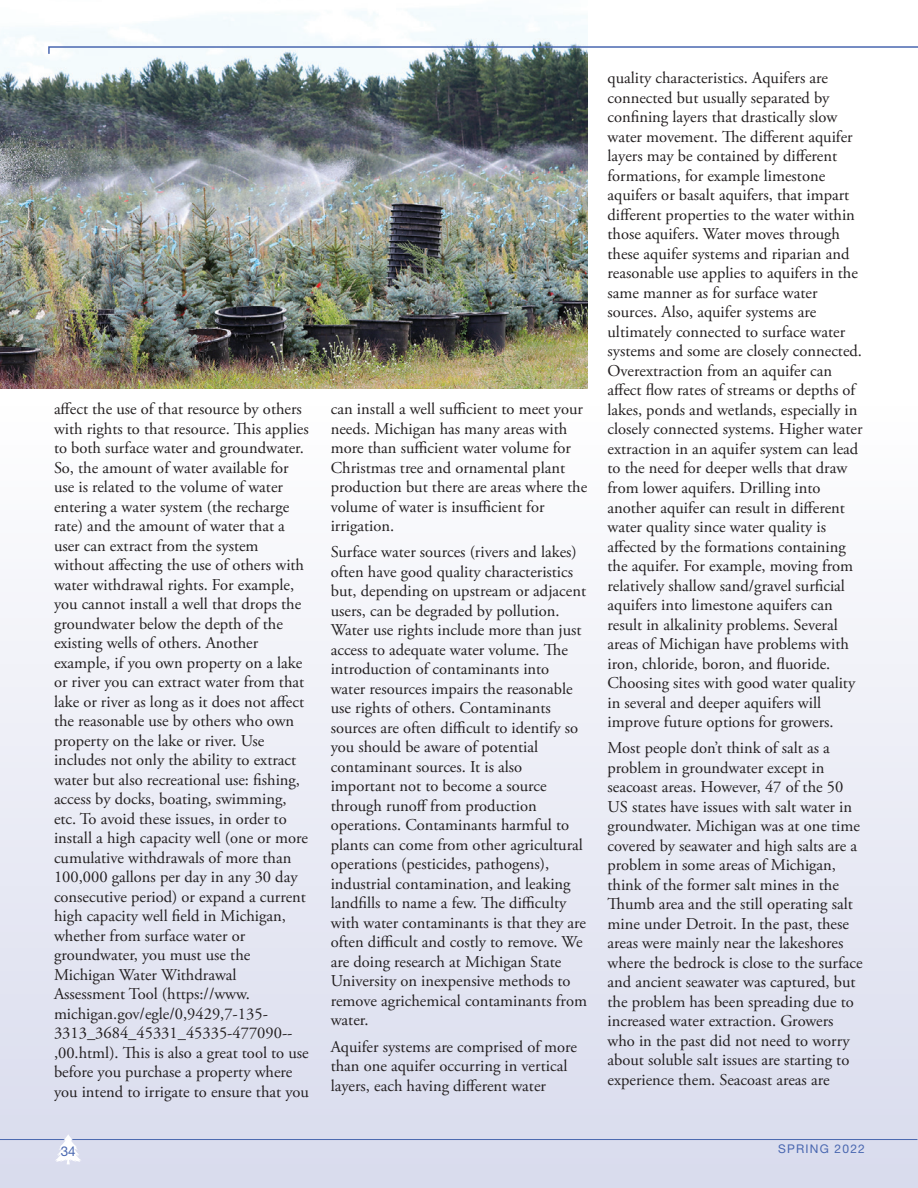
<style>
.page{position:relative;width:918px;height:1188px;background:#fff}
.page>*{position:absolute;margin:0;border:0;box-sizing:border-box;transform-origin:0 0}
.t1{font:16.5px/19.5px "Adobe Garamond Pro";color:#231f20}
.t2{font:13.5px "Helvetica Neue LT Std";color:#4967b0}
.t3{font:12px "Helvetica Neue LT Std";letter-spacing:.1em;color:#4967b0}
</style>
<div class="page">
<div style="left:0;top:402px;width:918px;height:786px;background:linear-gradient(to bottom,#fefefe,#d8dbed)"></div>
<img style="left:0;top:8px;width:587px;height:381px">
<hr style="left:0;top:1139px;width:917px;height:1px;background:#4967b0">
<svg style="left:55px;top:1134px;width:27px;height:30px"></svg>
<svg style="left:48px;top:46px;width:870px;height:8px"></svg>
<p class="t1" style="left:54px;top:400px;width:256px">affect the use of that resource by others with rights to that resource. This applies to both surface water and groundwater.<br>So, the amount of water available for use is related to the volume of water entering a water system (the recharge rate) and the amount of water that a user can extract from the system without affecting the use of others with water withdrawal rights. For example, you cannot install a well that drops the groundwater below the depth of the existing wells of others. Another example, if you own property on a lake or river you can extract water from that lake or river as long as it does not affect the reasonable use by others who own property on the lake or river. Use includes not only the ability to extract water but also recreational use: fishing, access by docks, boating, swimming, etc. To avoid these issues, in order to install a high capacity well (one or more cumulative withdrawals of more than 100,000 gallons per day in any 30 day consecutive period) or expand a current high capacity well field in Michigan, whether from surface water or groundwater, you must use the Michigan Water Withdrawal Assessment Tool (https://www. michigan.gov/egle/0,9429,7-135- 3313_3684_45331_45335-477090-- ,00.html). This is also a great tool to use before you purchase a property where you intend to irrigate to ensure that you</p>
<p class="t1" style="left:331px;top:400px;width:258px">can install a well sufficient to meet your needs. Michigan has many areas with more than sufficient water volume for Christmas tree and ornamental plant production but there are areas where the volume of water is insufficient for irrigation.</p>
<p class="t1" style="left:331px;top:543px;width:258px">Surface water sources (rivers and lakes) often have good quality characteristics but, depending on upstream or adjacent users, can be degraded by pollution.<br>Water use rights include more than just access to adequate water volume. The introduction of contaminants into water resources impairs the reasonable use rights of others. Contaminants sources are often difficult to identify so you should be aware of potential contaminant sources. It is also important not to become a source through runoff from production operations. Contaminants harmful to plants can come from other agricultural operations (pesticides, pathogens), industrial contamination, and leaking landfills to name a few. The difficulty with water contaminants is that they are often difficult and costly to remove. We are doing research at Michigan State University on inexpensive methods to remove agrichemical contaminants from water.</p>
<p class="t1" style="left:331px;top:1037px;width:248px">Aquifer systems are comprised of more than one aquifer occurring in vertical layers, each having different water</p>
<p class="t2" style="left:61px;top:1143px;width:17px">34</p>
<p class="t1" style="left:608px;top:69px;width:257px">quality characteristics. Aquifers are connected but usually separated by confining layers that drastically slow water movement. The different aquifer layers may be contained by different formations, for example limestone aquifers or basalt aquifers, that impart different properties to the water within those aquifers. Water moves through these aquifer systems and riparian and reasonable use applies to aquifers in the same manner as for surface water sources. Also, aquifer systems are ultimately connected to surface water systems and some are closely connected.<br>Overextraction from an aquifer can affect flow rates of streams or depths of lakes, ponds and wetlands, especially in closely connected systems. Higher water extraction in an aquifer system can lead to the need for deeper wells that draw from lower aquifers. Drilling into another aquifer can result in different water quality since water quality is affected by the formations containing the aquifer. For example, moving from relatively shallow sand/gravel surficial aquifers into limestone aquifers can result in alkalinity problems. Several areas of Michigan have problems with iron, chloride, boron, and fluoride.<br>Choosing sites with good water quality in several and deeper aquifers will improve future options for growers.</p>
<p class="t1" style="left:608px;top:739px;width:257px">Most people don’t think of salt as a problem in groundwater except in seacoast areas. However, 47 of the 50<br>US states have issues with salt water in groundwater. Michigan was at one time covered by seawater and high salts are a problem in some areas of Michigan, think of the former salt mines in the Thumb area and the still operating salt mine under Detroit. In the past, these areas were mainly near the lakeshores where the bedrock is close to the surface and ancient seawater was captured, but the problem has been spreading due to increased water extraction. Growers who in the past did not need to worry about soluble salt issues are starting to experience them. Seacoast areas are</p>
<p class="t3" style="left:778px;top:1142px;width:88px">SPRING 2022</p>
</div>
